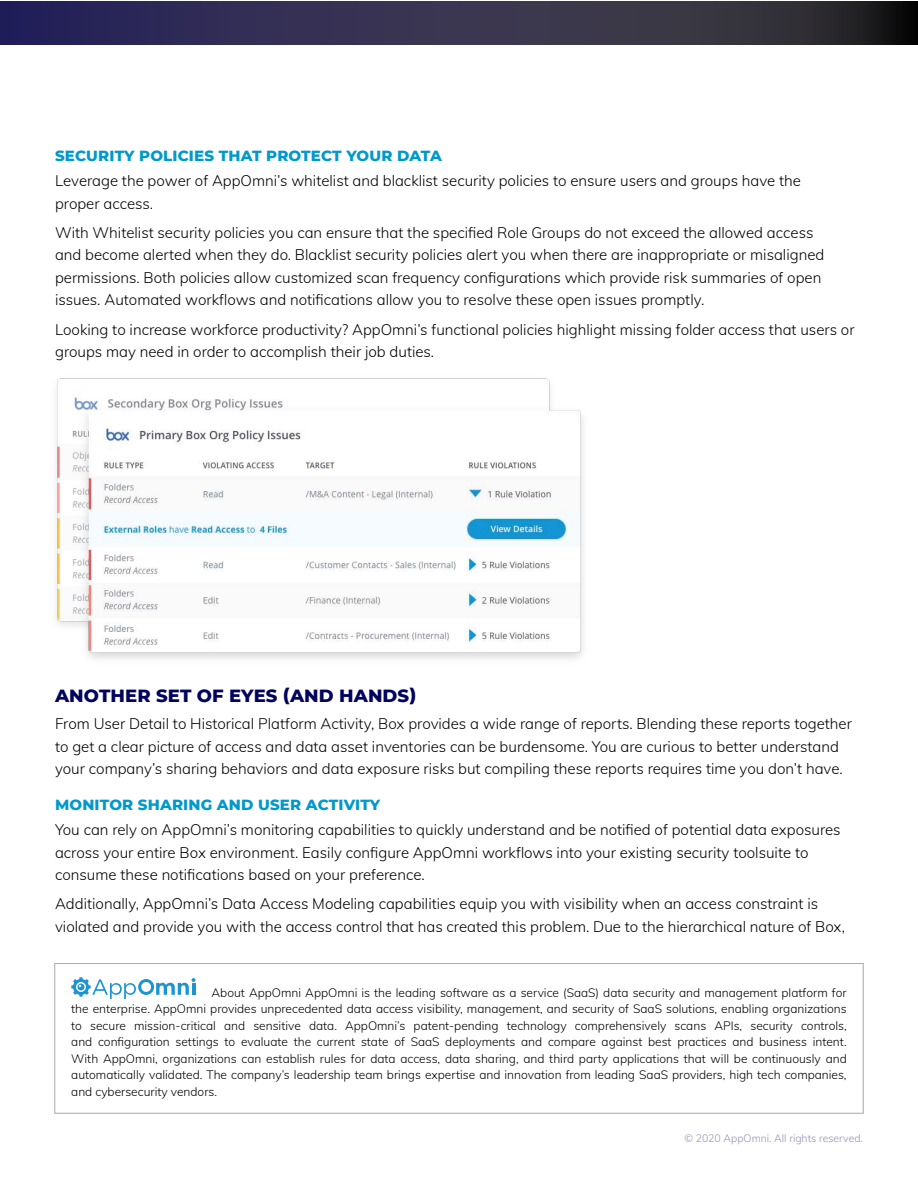
<style>
.page{position:relative;width:918px;height:1188px;background:#fff}
.page>*{position:absolute;margin:0;border:0;box-sizing:border-box;transform-origin:0 0}
.t1{font:800 18px "Montserrat";letter-spacing:.005em;color:#01035e}
.t2{font:300 15px/22.5px "Muli";color:#000}
.t3{font:800 15px "Montserrat";letter-spacing:.01em;color:#09c}
.t4{font:300 12px/16.5px "Muli";color:#000;text-align:justify}
.t5{font:300 10.5px "Muli";color:#8f90b8}
</style>
<div class="page">
<img style="left:1px;top:1px;width:917px;height:43px">
<div style="left:55px;top:963px;width:808px;height:150px;background:#fff;border:1px solid #999a9b"></div>
<svg style="left:71px;top:977px;width:124px;height:22px"></svg>
<img style="left:56px;top:378px;width:527px;height:281px">
<p class="t3" style="left:55px;top:147px;width:388px">SECURITY POLICIES THAT PROTECT YOUR DATA</p>
<p class="t2" style="left:55px;top:171px;width:747px">Leverage the power of AppOmni’s whitelist and blacklist security policies to ensure users and groups have the proper access.</p>
<p class="t2" style="left:55px;top:221px;width:771px">With Whitelist security policies you can ensure that the specified Role Groups do not exceed the allowed access and become alerted when they do. Blacklist security policies alert you when there are inappropriate or misaligned permissions. Both policies allow customized scan frequency configurations which provide risk summaries of open issues. Automated workflows and notifications allow you to resolve these open issues promptly.</p>
<p class="t2" style="left:55px;top:320px;width:801px">Looking to increase workforce productivity? AppOmni’s functional policies highlight missing folder access that users or groups may need in order to accomplish their job duties.</p>
<p class="t1" style="left:55px;top:683px;width:363px">ANOTHER SET OF EYES (AND HANDS)</p>
<p class="t2" style="left:55px;top:714px;width:798px">From User Detail to Historical Platform Activity, Box provides a wide range of reports. Blending these reports together to get a clear picture of access and data asset inventories can be burdensome. You are curious to better understand your company’s sharing behaviors and data exposure risks but compiling these reports requires time you don’t have.</p>
<p class="t3" style="left:55px;top:796px;width:327px">MONITOR SHARING AND USER ACTIVITY</p>
<p class="t2" style="left:55px;top:818px;width:787px">You can rely on AppOmni’s monitoring capabilities to quickly understand and be notified of potential data exposures across your entire Box environment. Easily configure AppOmni workflows into your existing security toolsuite to consume these notifications based on your preference.</p>
<p class="t2" style="left:55px;top:894px;width:791px">Additionally, AppOmni’s Data Access Modeling capabilities equip you with visibility when an access constraint is violated and provide you with the access control that has created this problem. Due to the hierarchical nature of Box,</p>
<p class="t4" style="left:71px;top:985px;width:777px;text-indent:140px">About AppOmni AppOmni is the leading software as a service (SaaS) data security and management platform for the enterprise. AppOmni provides unprecedented data access visibility, management, and security of SaaS solutions, enabling organizations to secure mission-critical and sensitive data. AppOmni’s patent-pending technology comprehensively scans APIs, security controls, and configuration settings to evaluate the current state of SaaS deployments and compare against best practices and business intent.<br>With AppOmni, organizations can establish rules for data access, data sharing, and third party applications that will be continuously and automatically validated. The company’s leadership team brings expertise and innovation from leading SaaS providers, high tech companies, and cybersecurity vendors.</p>
<p class="t5" style="left:684px;top:1135px;width:180px">© 2020 AppOmni. All rights reserved.</p>
</div>
